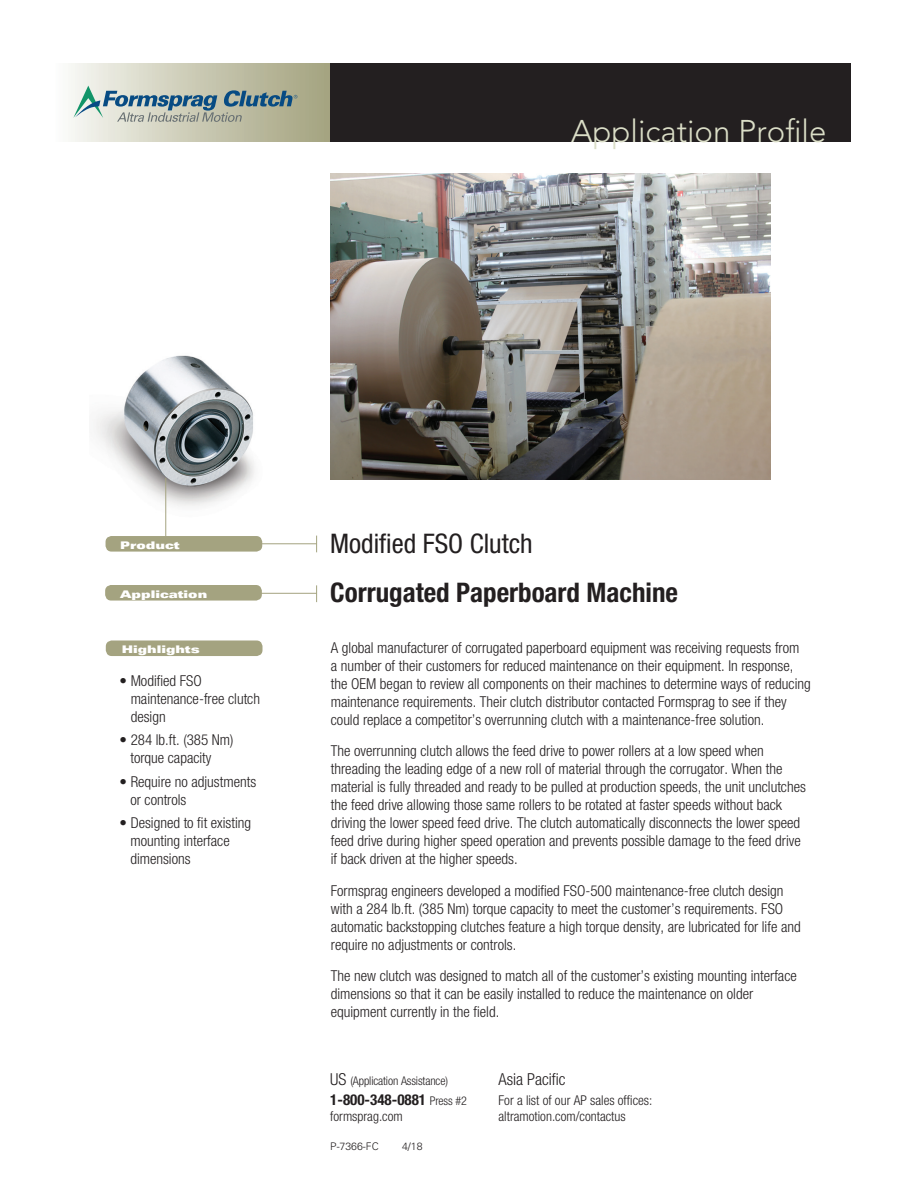
<style>
.page{position:relative;width:918px;height:1188px;background:#fff}
.page>*{position:absolute;margin:0;border:0;box-sizing:border-box;transform-origin:0 0}
.t1{font:300 31.2px "Avenir LT Std";color:#dbdec7}
.t2{font:700 condensed 27px "Helvetica Neue LT Std";color:#231f20}
.t3{font:condensed 27px "Helvetica Neue LT Std";color:#231f20}
.t4{font:300 condensed 16.5px "Helvetica Neue LT Std";color:#231f20}
.t5{font:300 condensed 15px/18px "Helvetica Neue LT Std";color:#231f20}
.t6{font:700 condensed 15px "Helvetica Neue LT Std";color:#231f20}
.t7{font:300 condensed 13.5px/16.5px "Helvetica Neue LT Std";color:#231f20}
.t8{font:300 condensed 12px "Helvetica Neue LT Std";letter-spacing:-.01em;color:#231f20}
.t9{font:10.5px "Univers LT Std X Black Ex";color:#fff}
.t10{font:300 10.5px "Univers LT Std";color:#231f20}
.s1{font-size:16.5px}
.s2{font-weight:300;font-size:12px}
</style>
<div class="page">
<img style="left:95px;top:355px;width:160px;height:174px">
<div style="left:105px;top:585px;width:157px;height:16px;background:#a4a380;border-radius:6px"></div>
<div style="left:106px;top:536px;width:156px;height:16px;background:#a4a380;border-radius:6px"></div>
<div style="left:54px;top:63px;width:276px;height:79px;background:linear-gradient(to right,#fafaf7,#a2a17c)"></div>
<div style="left:330px;top:63px;width:520px;height:79px;background:#231f20"></div>
<hr style="left:239px;top:543px;width:78px;height:1px;background:#a4a380">
<svg style="left:316px;top:536px;width:1px;height:16px"></svg>
<svg style="left:316px;top:585px;width:1px;height:17px"></svg>
<hr style="left:239px;top:593px;width:78px;height:1px;background:#a4a380">
<img style="left:331px;top:174px;width:440px;height:306px">
<div style="left:106px;top:640px;width:157px;height:16px;background:#a4a380;border-radius:6px"></div>
<hr style="left:165px;top:478px;width:1px;height:58px;background:#a4a380">
<svg style="left:73px;top:86px;width:224px;height:36px;background:#a1b0ab"></svg>
<h1 class="t1" style="left:571px;top:113px;width:257px">Application Profile</h1>
<p class="t9" style="left:120px;top:539px;width:61px">Product</p>
<p class="t9" style="left:120px;top:588px;width:89px">Application</p>
<p class="t9" style="left:122px;top:643px;width:80px">Highlights</p>
<p class="t5" style="left:131px;top:672px;width:131px;text-indent:-11px">• Modified FSO maintenance-free clutch design</p>
<p class="t5" style="left:130px;top:731px;width:105px;text-indent:-11px">• 284 lb.ft. (385 Nm) torque capacity</p>
<p class="t5" style="left:130px;top:772px;width:127px;text-indent:-11px">• Require no adjustments or controls</p>
<p class="t5" style="left:130px;top:814px;width:122px;text-indent:-11px">• Designed to fit existing mounting interface dimensions</p>
<h2 class="t3" style="left:330px;top:528px;width:204px">Modified FSO Clutch</h2>
<h2 class="t2" style="left:330px;top:576px;width:349px">Corrugated Paperboard Machine</h2>
<p class="t5" style="left:331px;top:638px;width:481px">A global manufacturer of corrugated paperboard equipment was receiving requests from<br>a number of their customers for reduced maintenance on their equipment. In response, the OEM began to review all components on their machines to determine ways of reducing maintenance requirements. Their clutch distributor contacted Formsprag to see if they could replace a competitor’s overrunning clutch with a maintenance-free solution.</p>
<p class="t5" style="left:331px;top:742px;width:477px">The overrunning clutch allows the feed drive to power rollers at a low speed when threading the leading edge of a new roll of material through the corrugator. When the material is fully threaded and ready to be pulled at production speeds, the unit unclutches the feed drive allowing those same rollers to be rotated at faster speeds without back driving the lower speed feed drive. The clutch automatically disconnects the lower speed feed drive during higher speed operation and prevents possible damage to the feed drive if back driven at the higher speeds.</p>
<p class="t5" style="left:331px;top:881px;width:471px">Formsprag engineers developed a modified FSO-500 maintenance-free clutch design with a 284 lb.ft. (385 Nm) torque capacity to meet the customer’s requirements. FSO automatic backstopping clutches feature a high torque density, are lubricated for life and require no adjustments or controls.</p>
<p class="t5" style="left:331px;top:967px;width:468px">The new clutch was designed to match all of the customer’s existing mounting interface dimensions so that it can be easily installed to reduce the maintenance on older equipment currently in the field.</p>
<p class="t8" style="left:330px;top:1074px;width:119px"><span class="s1">US</span> (Application Assistance)</p>
<p class="t6" style="left:330px;top:1090px;width:138px">1-800-348-0881 <span class="s2">Press #2</span></p>
<p class="t7" style="left:330px;top:1108px;width:74px">formsprag.com</p>
<p class="t10" style="left:330px;top:1140px;width:50px">P-7366-FC</p>
<p class="t10" style="left:402px;top:1140px;width:22px">4/18</p>
<p class="t4" style="left:499px;top:1070px;width:69px">Asia Pacific</p>
<p class="t7" style="left:499px;top:1091px;width:155px">For a list of our AP sales offices: altramotion.com/contactus</p>
</div>
